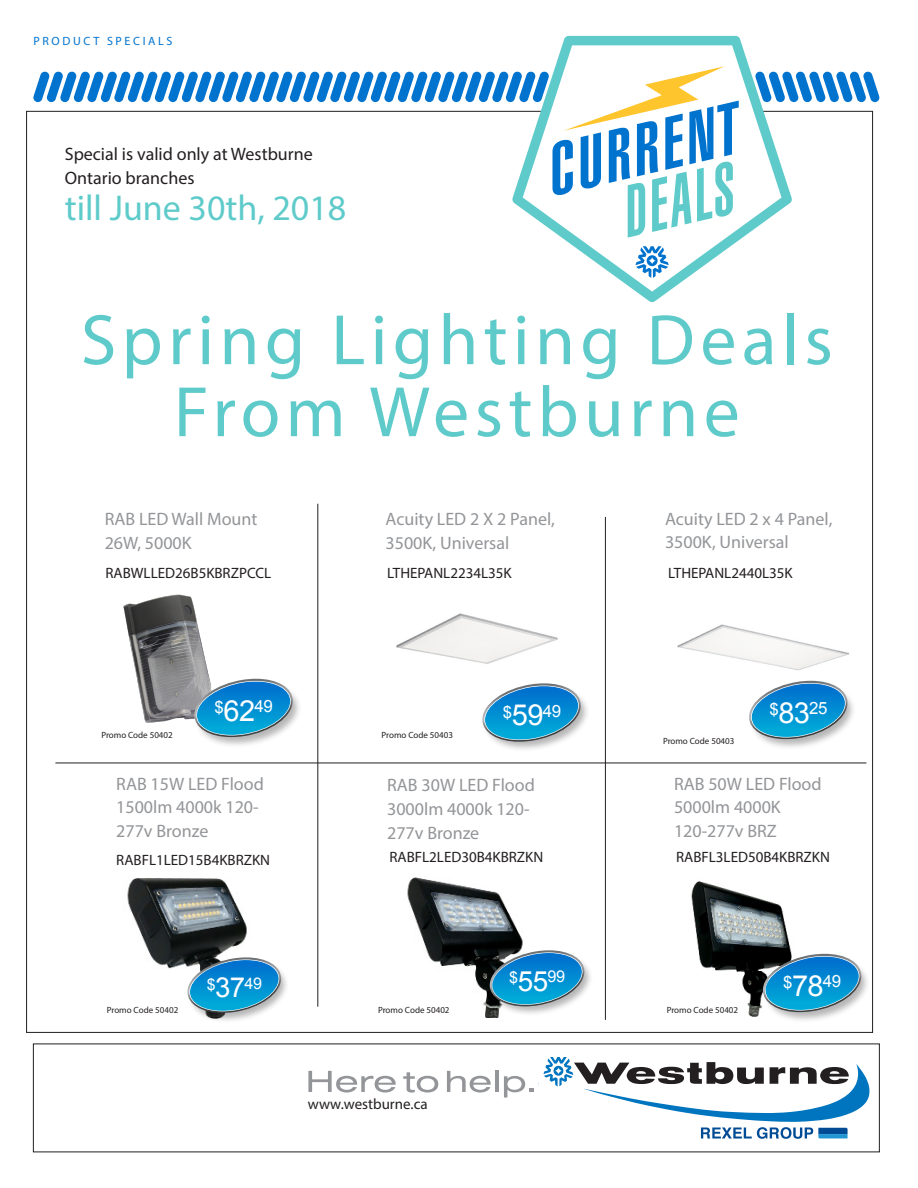
<style>
.page{position:relative;width:918px;height:1188px;background:#fff}
.page>*{position:absolute;margin:0;border:0;box-sizing:border-box;transform-origin:0 0}
.subhead_1{font:72px/72px "Myriad Pro";letter-spacing:.075em;color:#5ecbca;text-align:center}
.subhead_1-2{font:36px "Myriad Pro";color:#5ecbca}
.heading_1{font:18px/23.5px "Myriad Pro";color:#939598}
.subhead_1-3{font:18px/24px "Myriad Pro";color:#231f20}
.t1{font:16.95px "Arial";letter-spacing:-.025em;color:#fff}
.t2{font:16.2px "Arial";color:#fff}
.t3{font:16.05px "Arial";color:#fff}
.body_copy_1{font:15px "Myriad Pro";color:#231f20}
.t4{font:12px "Myriad Pro";letter-spacing:.22em;color:#0073ce}
.body_copy_1-2{font:9px "Myriad Pro";color:#231f20}
.s1{font-size:29.1px}
.s2{font-size:27.6px}
.s3{font-size:27.9px}
</style>
<div class="page">
<img style="left:127px;top:878px;width:120px;height:91px">
<svg style="left:792px;top:72px;width:87px;height:30px"></svg>
<svg style="left:555px;top:36px;width:237px;height:266px"></svg>
<svg style="left:635px;top:246px;width:34px;height:32px"></svg>
<svg style="left:33px;top:66px;width:706px;height:172px"></svg>
<svg style="left:308px;top:1071px;width:88px;height:22px"></svg>
<svg style="left:403px;top:1072px;width:35px;height:21px"></svg>
<svg style="left:447px;top:1071px;width:44px;height:22px"></svg>
<hr style="left:495px;top:1071px;width:4px;height:21px;background:#939598">
<svg style="left:504px;top:1057px;width:365px;height:82px"></svg>
<hr style="left:55px;top:763px;width:811px;height:1px;background:#231f20">
<hr style="left:318px;top:504px;width:1px;height:503px;background:#231f20">
<img style="left:496px;top:698px;width:91px;height:51px">
<svg style="left:482px;top:683px;width:99px;height:59px"></svg>
<img style="left:761px;top:680px;width:92px;height:67px">
<svg style="left:749px;top:681px;width:99px;height:58px"></svg>
<hr style="left:605px;top:517px;width:1px;height:503px;background:#231f20">
<img style="left:186px;top:957px;width:101px;height:64px">
<svg style="left:187px;top:957px;width:94px;height:56px;background:#3e99c6"></svg>
<img style="left:407px;top:877px;width:116px;height:141px">
<img style="left:488px;top:950px;width:103px;height:67px">
<svg style="left:490px;top:950px;width:94px;height:56px;background:#3390be"></svg>
<img style="left:691px;top:881px;width:101px;height:136px">
<img style="left:761px;top:953px;width:112px;height:70px">
<svg style="left:763px;top:954px;width:98px;height:58px;background:#3694c2"></svg>
<img style="left:123px;top:594px;width:87px;height:129px">
<img style="left:193px;top:678px;width:106px;height:67px">
<svg style="left:194px;top:679px;width:99px;height:58px;background:#429fcc"></svg>
<img style="left:677px;top:624px;width:172px;height:47px">
<img style="left:396px;top:613px;width:162px;height:51px">
<p class="t4" style="left:33px;top:33px;width:141px">PRODUCT SPECIALS</p>
<p class="subhead_1-3" style="left:65px;top:141px;width:250px">Special is valid only at Westburne<br>Ontario branches</p>
<p class="subhead_1-2" style="left:65px;top:185px;width:283px">till June 30th, 2018</p>
<p class="subhead_1" style="left:81px;top:303px;width:754px">Spring Lighting Deals<br>From Westburne</p>
<p class="heading_1" style="left:105px;top:507px;width:154px">RAB LED Wall Mount<br>26W, 5000K</p>
<p class="heading_1" style="left:386px;top:507px;width:171px">Acuity LED 2 X 2 Panel,<br>3500K, Universal</p>
<p class="heading_1" style="left:665px;top:507px;width:169px">Acuity LED 2 x 4 Panel,<br>3500K, Universal</p>
<p class="body_copy_1" style="left:105px;top:563px;width:167px">RABWLLED26B5KBRZPCCL</p>
<p class="body_copy_1" style="left:387px;top:564px;width:126px">LTHEPANL2234L35K</p>
<p class="body_copy_1" style="left:668px;top:563px;width:126px">LTHEPANL2440L35K</p>
<p class="t1" style="left:215px;top:695px;width:60px">$<span class="s1">62</span>49</p>
<p class="t1" style="left:503px;top:700px;width:60px">$<span class="s1">59</span>49</p>
<p class="t1" style="left:769px;top:697px;width:60px">$<span class="s1">83</span>25</p>
<p class="body_copy_1-2" style="left:101px;top:729px;width:73px">Promo Code 50402</p>
<p class="body_copy_1-2" style="left:382px;top:729px;width:73px">Promo Code 50403</p>
<p class="body_copy_1-2" style="left:663px;top:735px;width:73px">Promo Code 50403</p>
<p class="heading_1" style="left:116px;top:772px;width:149px">RAB 15W LED Flood<br>1500lm 4000k 120-<br>277v Bronze</p>
<p class="body_copy_1" style="left:116px;top:851px;width:155px">RABFL1LED15B4KBRZKN</p>
<p class="heading_1" style="left:387px;top:773px;width:149px">RAB 30W LED Flood<br>3000lm 4000k 120-<br>277v Bronze</p>
<p class="body_copy_1" style="left:389px;top:848px;width:155px">RABFL2LED30B4KBRZKN</p>
<p class="heading_1" style="left:674px;top:772px;width:149px">RAB 50W LED Flood<br>5000lm 4000K<br>120-277v BRZ</p>
<p class="body_copy_1" style="left:676px;top:848px;width:155px">RABFL3LED50B4KBRZKN</p>
<p class="t3" style="left:207px;top:973px;width:57px">$<span class="s2">37</span>49</p>
<p class="t2" style="left:509px;top:966px;width:57px">$<span class="s3">55</span>99</p>
<p class="t1" style="left:783px;top:970px;width:60px">$<span class="s1">78</span>49</p>
<p class="body_copy_1-2" style="left:107px;top:1005px;width:73px">Promo Code 50402</p>
<p class="body_copy_1-2" style="left:378px;top:1004px;width:73px">Promo Code 50402</p>
<p class="body_copy_1-2" style="left:667px;top:1005px;width:73px">Promo Code 50402</p>
<p class="body_copy_1" style="left:308px;top:1095px;width:121px">www.westburne.ca</p>
</div>
